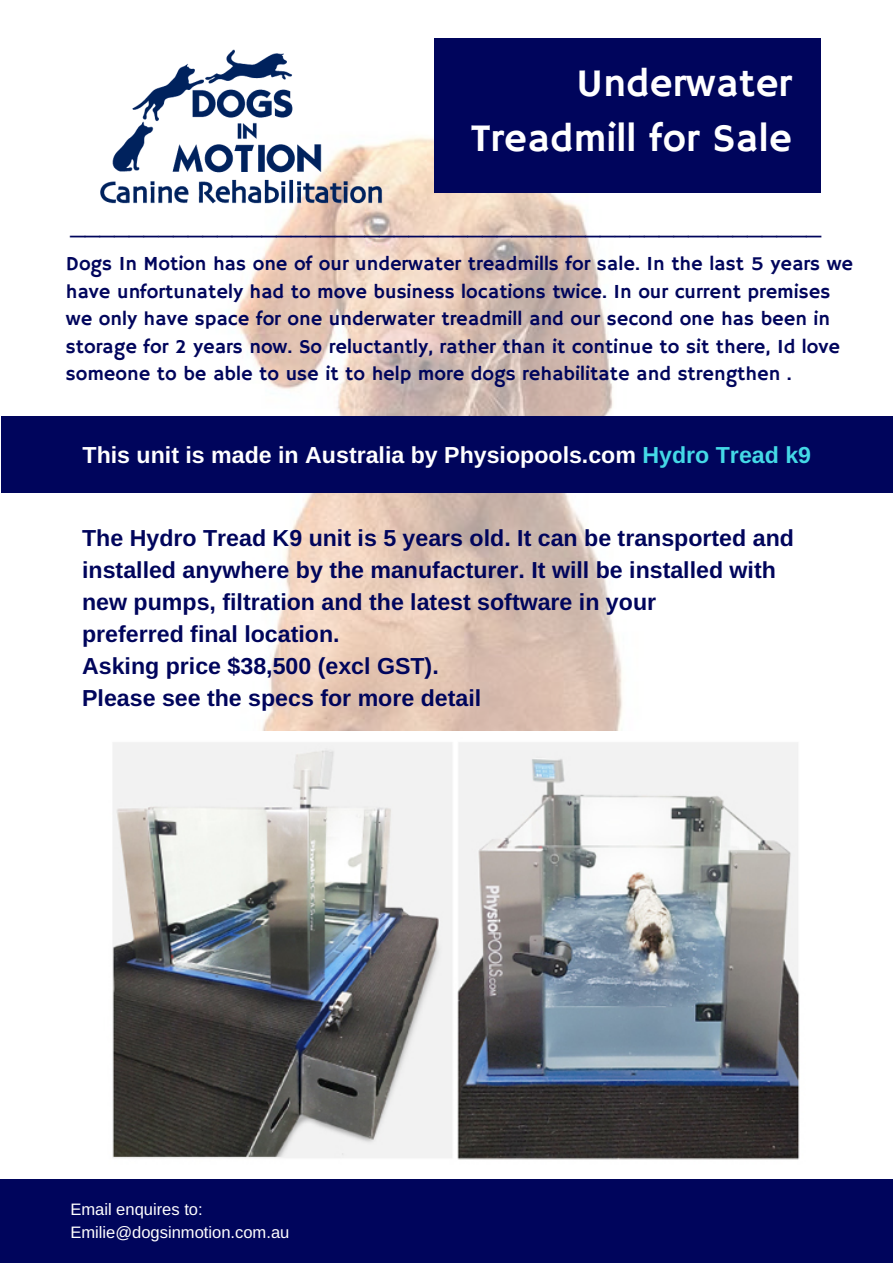
<style>
.page{position:relative;width:893px;height:1263px;background:#fff}
.page>*{position:absolute;margin:0;border:0;box-sizing:border-box;transform-origin:0 0}
.t1{font:39.75px/55.1px "Hammersmith One";color:#fff;text-align:right}
.t2{font:26.47px "Arimo";color:#00055c}
.t3{font:700 23.17px/32.1px "Arimo";color:#00055c}
.t4{font:700 23.17px "Arimo";color:#fff}
.t5{font:19.88px/27.6px "Hammersmith One";color:#00055c}
.t6{font:16.58px/23.1px "Arimo";color:#fff}
.s1{color:#44d9e6}
</style>
<div class="page">
<img style="left:234px;top:110px;width:587px;height:621px">
<img style="left:100px;top:49px;width:289px;height:166px">
<div style="left:434px;top:39px;width:386px;height:154px;background:#00055c"></div>
<div style="left:1px;top:416px;width:892px;height:77px;background:#00055c"></div>
<div style="left:0;top:1179px;width:893px;height:84px;background:#00055c"></div>
<img style="left:112px;top:742px;width:688px;height:418px">
<h1 class="t1" style="left:471px;top:58px;width:323px">Underwater<br>Treadmill for Sale</h1>
<h2 class="t2" style="left:70px;top:208px;width:752px">___________________________________________________</h2>
<p class="t5" style="left:66px;top:251px;width:789px">Dogs In Motion has one of our underwater treadmills for sale. In the last 5 years we have unfortunately had to move business locations twice. In our current premises we only have space for one underwater treadmill and our second one has been in storage for 2 years now. So reluctantly, rather than it continue to sit there, Id love someone to be able to use it to help more dogs rehabilitate and strengthen .</p>
<p class="t4" style="left:83px;top:442px;width:730px">This unit is made in Australia by Physiopools.com <span class="s1">Hydro Tread k9</span></p>
<p class="t3" style="left:82px;top:522px;width:713px">The Hydro Tread K9 unit is 5 years old. It can be transported and installed anywhere by the manufacturer. It will be installed with new pumps, filtration and the latest software in your<br>preferred final location.<br>Asking price $38,500 (excl GST).<br>Please see the specs for more detail</p>
<p class="t6" style="left:70px;top:1197px;width:221px">Email enquires to:<br>Emilie@dogsinmotion.com.au</p>
</div>
